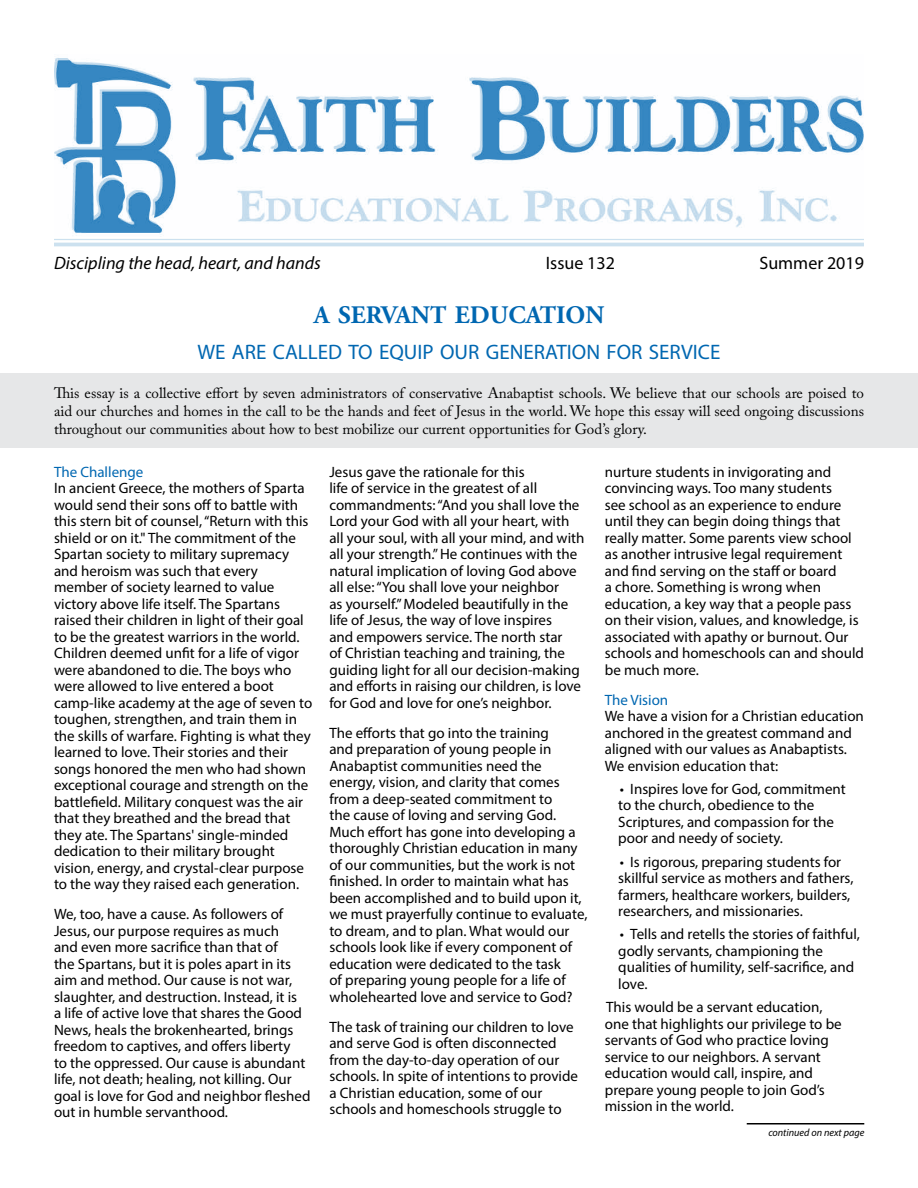
<style>
.page{position:relative;width:918px;height:1188px;background:#fff}
.page>*{position:absolute;margin:0;border:0;box-sizing:border-box;transform-origin:0 0}
.t1{font:700 25.2px "Adobe Garamond Pro";color:#0067b1}
.t2{font:21px "Myriad Pro";color:#0067b1}
.t3{font:italic 18px "Myriad Pro";color:#000}
.t4{font:18px "Myriad Pro";color:#000}
.t5{font:15px/16.5px "Myriad Pro";color:#000}
.t6{font:15px/18px "Adobe Caslon Pro";color:#000;text-align:justify}
.t7{font:15px "Myriad Pro";color:#0067b1}
.t8{font:italic 10.5px "Myriad Pro";color:#000}
</style>
<div class="page">
<div style="left:0;top:373px;width:918px;height:75px;background:#e6e7e8"></div>
<hr style="left:54px;top:239px;width:810px;height:1px;background:#cce1ef">
<hr style="left:54px;top:243px;width:810px;height:3px;background:#cce1ef">
<img style="left:54px;top:58px;width:810px;height:179px">
<hr style="left:747px;top:1123px;width:117px;height:2px;background:#000">
<p class="t3" style="left:54px;top:252px;width:269px">Discipling the head, heart, and hands</p>
<p class="t4" style="left:546px;top:252px;width:71px">Issue 132</p>
<p class="t4" style="left:760px;top:252px;width:106px">Summer 2019</p>
<h1 class="t1" style="left:314px;top:300px;width:292px">A SERVANT EDUCATION</h1>
<h2 class="t2" style="left:198px;top:339px;width:524px">WE ARE CALLED TO EQUIP OUR GENERATION FOR SERVICE</h2>
<p class="t6" style="left:54px;top:384px;width:812px">This essay is a collective effort by seven administrators of conservative Anabaptist schools. We believe that our schools are poised to aid our churches and homes in the call to be the hands and feet of Jesus in the world. We hope this essay will seed ongoing discussions throughout our communities about how to best mobilize our current opportunities for God’s glory.</p>
<p class="t7" style="left:54px;top:462px;width:91px">The Challenge</p>
<p class="t5" style="left:54px;top:480px;width:260px">In ancient Greece, the mothers of Sparta would send their sons off to battle with this stern bit of counsel, “Return with this shield or on it." The commitment of the Spartan society to military supremacy and heroism was such that every member of society learned to value victory above life itself. The Spartans raised their children in light of their goal to be the greatest warriors in the world.<br>Children deemed unfit for a life of vigor were abandoned to die. The boys who were allowed to live entered a boot camp-like academy at the age of seven to toughen, strengthen, and train them in the skills of warfare. Fighting is what they learned to love. Their stories and their songs honored the men who had shown exceptional courage and strength on the battlefield. Military conquest was the air that they breathed and the bread that they ate. The Spartans' single-minded dedication to their military brought vision, energy, and crystal-clear purpose to the way they raised each generation.</p>
<p class="t5" style="left:54px;top:906px;width:258px">We, too, have a cause. As followers of Jesus, our purpose requires as much<br>and even more sacrifice than that of<br>the Spartans, but it is poles apart in its aim and method. Our cause is not war, slaughter, and destruction. Instead, it is<br>a life of active love that shares the Good News, heals the brokenhearted, brings freedom to captives, and offers liberty<br>to the oppressed. Our cause is abundant life, not death; healing, not killing. Our goal is love for God and neighbor fleshed out in humble servanthood.</p>
<p class="t5" style="left:329px;top:463px;width:257px">Jesus gave the rationale for this<br>life of service in the greatest of all commandments: “And you shall love the Lord your God with all your heart, with all your soul, with all your mind, and with all your strength.” He continues with the natural implication of loving God above all else: “You shall love your neighbor<br>as yourself.” Modeled beautifully in the life of Jesus, the way of love inspires<br>and empowers service. The north star<br>of Christian teaching and training, the guiding light for all our decision-making and efforts in raising our children, is love for God and love for one’s neighbor.</p>
<p class="t5" style="left:329px;top:724px;width:260px">The efforts that go into the training<br>and preparation of young people in Anabaptist communities need the energy, vision, and clarity that comes from a deep-seated commitment to<br>the cause of loving and serving God.<br>Much effort has gone into developing a thoroughly Christian education in many of our communities, but the work is not finished. In order to maintain what has been accomplished and to build upon it, we must prayerfully continue to evaluate, to dream, and to plan. What would our schools look like if every component of education were dedicated to the task<br>of preparing young people for a life of wholehearted love and service to God?</p>
<p class="t5" style="left:329px;top:1018px;width:250px">The task of training our children to love and serve God is often disconnected from the day-to-day operation of our schools. In spite of intentions to provide a Christian education, some of our schools and homeschools struggle to</p>
<p class="t5" style="left:605px;top:463px;width:261px">nurture students in invigorating and convincing ways. Too many students<br>see school as an experience to endure until they can begin doing things that really matter. Some parents view school as another intrusive legal requirement and find serving on the staff or board<br>a chore. Something is wrong when education, a key way that a people pass on their vision, values, and knowledge, is associated with apathy or burnout. Our schools and homeschools can and should be much more.</p>
<p class="t7" style="left:605px;top:690px;width:65px">The Vision</p>
<p class="t5" style="left:605px;top:708px;width:261px">We have a vision for a Christian education anchored in the greatest command and aligned with our values as Anabaptists.<br>We envision education that:</p>
<p class="t5" style="left:618px;top:780px;width:229px">• Inspires love for God, commitment to the church, obedience to the<br>Scriptures, and compassion for the poor and needy of society.</p>
<p class="t5" style="left:618px;top:853px;width:237px">• Is rigorous, preparing students for skillful service as mothers and fathers, farmers, healthcare workers, builders, researchers, and missionaries.</p>
<p class="t5" style="left:618px;top:926px;width:243px">• Tells and retells the stories of faithful, godly servants, championing the qualities of humility, self-sacrifice, and love.</p>
<p class="t5" style="left:605px;top:999px;width:238px">This would be a servant education, one that highlights our privilege to be servants of God who practice loving service to our neighbors. A servant education would call, inspire, and prepare young people to join God’s mission in the world.</p>
<p class="t8" style="left:768px;top:1126px;width:97px">continued on next page</p>
</div>
